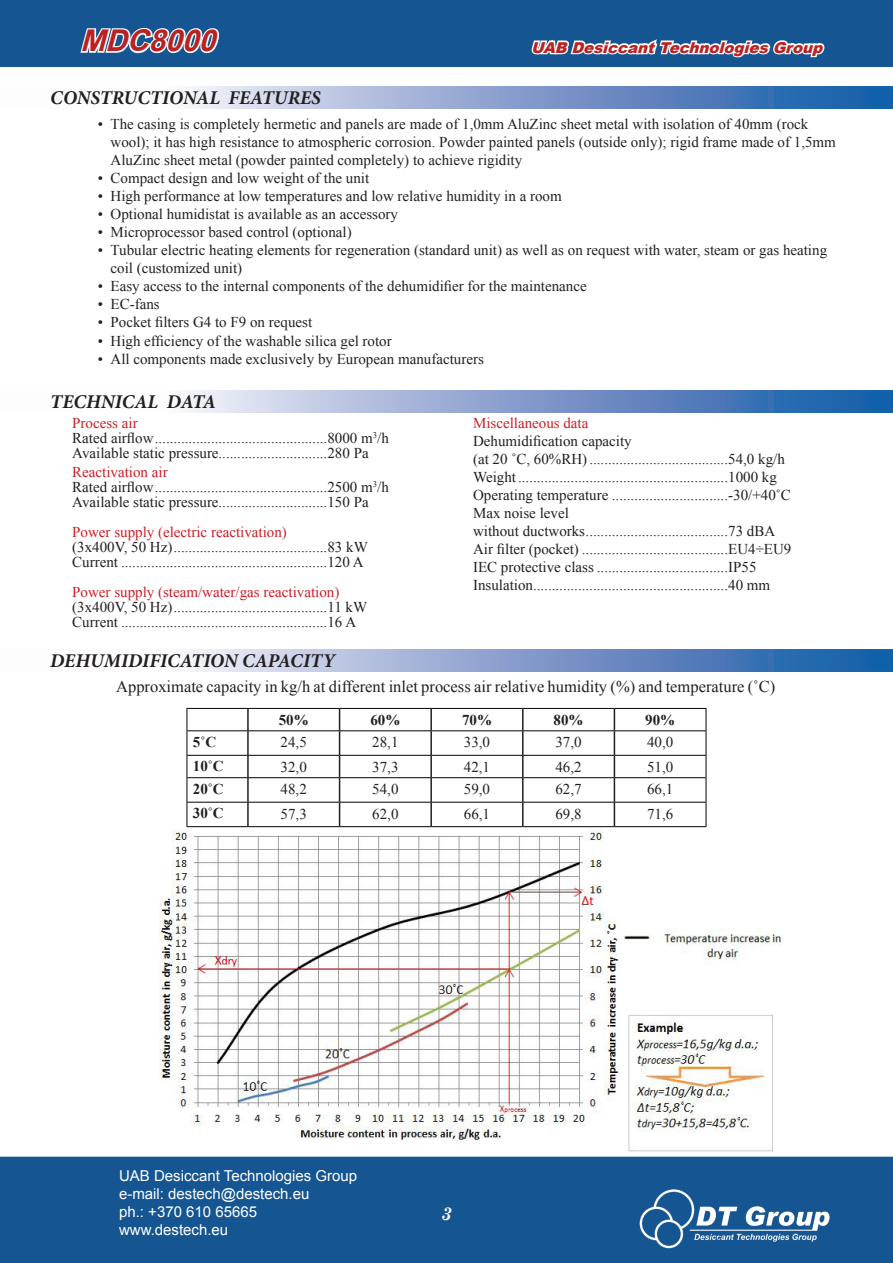
<style>
.page{position:relative;width:893px;height:1263px;background:#fff}
.page>*{position:absolute;margin:0;border:0;box-sizing:border-box;transform-origin:0 0}
.t1{font:italic 700 30px "Arial";color:#ba2222}
.t2{font:italic 700 19.5px "Minion Pro";color:#231f20}
.t3{font:italic 700 18px "Century Schoolbook";color:#fff}
.t4{font:16.5px "Times New Roman";color:#231f20}
.t5{font:15px/18px "Times New Roman";color:#231f20}
.t6{font:15px "Times New Roman";color:#cb1f26}
.t7{font:15px/18px "Arial";color:#fff}
.t8{font:700 15px "Times New Roman";color:#231f20}
.t9{font:italic 900 15px "Arial";color:#ba2222}
.s1{color:#cb1f26}
</style>
<div class="page">
<svg style="left:185px;top:86px;width:708px;height:22px;background:#809dcc"></svg>
<svg style="left:185px;top:390px;width:708px;height:22px;background:#809dcc"></svg>
<svg style="left:185px;top:649px;width:708px;height:22px;background:#809dcc"></svg>
<hr style="left:247px;top:709px;width:2px;height:21px;background:#231f20">
<hr style="left:430px;top:709px;width:2px;height:21px;background:#231f20">
<hr style="left:522px;top:709px;width:2px;height:21px;background:#231f20">
<hr style="left:247px;top:731px;width:2px;height:24px;background:#231f20">
<hr style="left:430px;top:731px;width:2px;height:24px;background:#231f20">
<hr style="left:522px;top:731px;width:2px;height:24px;background:#231f20">
<hr style="left:247px;top:756px;width:2px;height:21px;background:#231f20">
<hr style="left:430px;top:756px;width:2px;height:21px;background:#231f20">
<hr style="left:522px;top:756px;width:2px;height:21px;background:#231f20">
<hr style="left:247px;top:778px;width:2px;height:24px;background:#231f20">
<hr style="left:430px;top:778px;width:2px;height:24px;background:#231f20">
<hr style="left:522px;top:778px;width:2px;height:24px;background:#231f20">
<hr style="left:247px;top:802px;width:2px;height:24px;background:#231f20">
<svg style="left:339px;top:709px;width:1px;height:117px"></svg>
<hr style="left:430px;top:802px;width:2px;height:24px;background:#231f20">
<hr style="left:522px;top:802px;width:2px;height:24px;background:#231f20">
<svg style="left:614px;top:709px;width:1px;height:117px"></svg>
<hr style="left:187px;top:708px;width:61px;height:1px;background:#000304">
<hr style="left:248px;top:708px;width:92px;height:1px;background:#000304">
<hr style="left:340px;top:708px;width:91px;height:1px;background:#000304">
<hr style="left:431px;top:708px;width:92px;height:1px;background:#000304">
<hr style="left:523px;top:708px;width:91px;height:1px;background:#000304">
<hr style="left:614px;top:708px;width:92px;height:1px;background:#000304">
<hr style="left:187px;top:730px;width:61px;height:1px;background:#000304">
<hr style="left:248px;top:730px;width:92px;height:1px;background:#000304">
<hr style="left:340px;top:730px;width:91px;height:1px;background:#000304">
<hr style="left:431px;top:730px;width:92px;height:1px;background:#000304">
<hr style="left:523px;top:730px;width:91px;height:1px;background:#000304">
<hr style="left:614px;top:730px;width:92px;height:1px;background:#000304">
<hr style="left:187px;top:755px;width:61px;height:1px;background:#000304">
<hr style="left:248px;top:755px;width:92px;height:1px;background:#000304">
<hr style="left:340px;top:755px;width:91px;height:1px;background:#000304">
<hr style="left:431px;top:755px;width:92px;height:1px;background:#000304">
<hr style="left:523px;top:755px;width:91px;height:1px;background:#000304">
<hr style="left:614px;top:755px;width:92px;height:1px;background:#000304">
<hr style="left:187px;top:777px;width:61px;height:1px;background:#000304">
<hr style="left:248px;top:777px;width:92px;height:1px;background:#000304">
<hr style="left:340px;top:777px;width:91px;height:1px;background:#000304">
<hr style="left:431px;top:777px;width:92px;height:1px;background:#000304">
<hr style="left:523px;top:777px;width:91px;height:1px;background:#000304">
<hr style="left:614px;top:777px;width:92px;height:1px;background:#000304">
<hr style="left:187px;top:802px;width:61px;height:1px;background:#000304">
<svg style="left:187px;top:709px;width:1px;height:117px"></svg>
<hr style="left:248px;top:802px;width:92px;height:1px;background:#000304">
<hr style="left:340px;top:802px;width:91px;height:1px;background:#000304">
<hr style="left:431px;top:802px;width:92px;height:1px;background:#000304">
<hr style="left:523px;top:802px;width:91px;height:1px;background:#000304">
<hr style="left:614px;top:802px;width:92px;height:1px;background:#000304">
<svg style="left:706px;top:709px;width:1px;height:117px"></svg>
<hr style="left:187px;top:826px;width:61px;height:1px;background:#000304">
<hr style="left:248px;top:826px;width:92px;height:1px;background:#000304">
<hr style="left:340px;top:826px;width:91px;height:1px;background:#000304">
<hr style="left:431px;top:826px;width:92px;height:1px;background:#000304">
<hr style="left:523px;top:826px;width:91px;height:1px;background:#000304">
<hr style="left:614px;top:826px;width:92px;height:1px;background:#000304">
<img style="left:159px;top:830px;width:624px;height:327px">
<div style="left:0;top:1157px;width:893px;height:106px;background:#155592"></div>
<img style="left:632px;top:1182px;width:197px;height:73px">
<div style="left:0;top:0;width:893px;height:67px;background:#155592"></div>
<svg style="left:78px;top:9px;width:143px;height:47px"></svg>
<svg style="left:529px;top:34px;width:298px;height:26px"></svg>
<h1 class="t1" style="left:80px;top:20px;width:148px">MDC8000</h1>
<p class="t9" style="left:531px;top:36px;width:298px">UAB DesiccantTechnologiesGroup</p>
<h2 class="t2" style="left:50px;top:83px;width:272px">CONSTRUCTIONAL FEATURES</h2>
<p class="t5" style="left:111px;top:115px;width:727px;text-indent:-13px">• The casing is completely hermetic and panels are made of 1,0mm AluZinc sheet metal with isolation of 40mm (rock wool); it has high resistance to atmospheric corrosion. Powder painted panels (outside only); rigid frame made of 1,5mm<br>AluZinc sheet metal (powder painted completely) to achieve rigidity</p>
<p class="t5" style="left:98px;top:169px;width:273px">• Compact design and low weight of the unit</p>
<p class="t5" style="left:98px;top:187px;width:465px">• High performance at low temperatures and low relative humidity in a room</p>
<p class="t5" style="left:98px;top:205px;width:302px">• Optional humidistat is available as an accessory</p>
<p class="t5" style="left:98px;top:223px;width:255px">• Microprocessor based control (optional)</p>
<p class="t5" style="left:111px;top:241px;width:718px;text-indent:-13px">• Tubular electric heating elements for regeneration (standard unit) as well as on request with water, steam or gas heating coil (customized unit)</p>
<p class="t5" style="left:98px;top:277px;width:490px">• Easy access to the internal components of the dehumidifier for the maintenance</p>
<p class="t5" style="left:98px;top:295px;width:63px">• EC-fans</p>
<p class="t5" style="left:98px;top:313px;width:216px">• Pocket filters G4 to F9 on request</p>
<p class="t5" style="left:98px;top:331px;width:295px">• High efficiency of the washable silica gel rotor</p>
<p class="t5" style="left:98px;top:349px;width:388px">• All components made exclusively by European manufacturers</p>
<h2 class="t2" style="left:50px;top:387px;width:167px">TECHNICAL DATA</h2>
<p class="t5" style="left:72px;top:415px;width:318px;line-height:15px"><span class="s1">Process air<br></span>Rated airflow..............................................8000 m<sup>3</sup>/h<br>Available static pressure.............................280 Pa</p>
<p class="t5" style="left:72px;top:464px;width:318px;line-height:15px"><span class="s1">Reactivation air<br></span>Rated airflow..............................................2500 m<sup>3</sup>/h<br>Available static pressure.............................150 Pa</p>
<p class="t6" style="left:72px;top:521px;width:216px">Power supply (electric reactivation)</p>
<p class="t5" style="left:72px;top:539px;width:297px;line-height:15px">(3х400V, 50 Hz).........................................83 kW<br>Current .......................................................120 A</p>
<p class="t6" style="left:72px;top:581px;width:269px">Power supply (steam/water/gas reactivation)</p>
<p class="t5" style="left:72px;top:599px;width:296px;line-height:15px">(3х400V, 50 Hz).........................................11 kW<br>Current .......................................................16 A</p>
<p class="t6" style="left:473px;top:413px;width:117px">Miscellaneous data</p>
<p class="t5" style="left:473px;top:432px;width:320px">Dehumidification capacity<br>(at 20 ˚С, 60%RH).....................................54,0 kg/h Weight........................................................1000 kg Operating temperature ...............................-30/+40˚С Max noise level<br>without ductworks......................................73 dBA Air filter (pocket) .......................................EU4÷EU9<br>IEC protective class ...................................IP55<br>Insulation....................................................40 mm</p>
<h2 class="t2" style="left:50px;top:647px;width:286px">DEHUMIDIFICATION CAPACITY</h2>
<p class="t4" style="left:116px;top:675px;width:661px">Approximate capacity in kg/h at different inlet process air relative humidity (%) and temperature (˚С)</p>
<p class="t8" style="left:279px;top:709px;width:31px">50%</p>
<p class="t8" style="left:370px;top:709px;width:32px">60%</p>
<p class="t8" style="left:462px;top:709px;width:31px">70%</p>
<p class="t8" style="left:554px;top:709px;width:31px">80%</p>
<p class="t8" style="left:645px;top:709px;width:31px">90%</p>
<p class="t8" style="left:193px;top:731px;width:25px">5˚С</p>
<p class="t5" style="left:281px;top:733px;width:28px">24,5</p>
<p class="t5" style="left:372px;top:733px;width:28px">28,1</p>
<p class="t5" style="left:464px;top:733px;width:28px">33,0</p>
<p class="t5" style="left:555px;top:733px;width:28px">37,0</p>
<p class="t5" style="left:647px;top:733px;width:28px">40,0</p>
<p class="t8" style="left:193px;top:756px;width:32px">10˚С</p>
<p class="t5" style="left:281px;top:757px;width:28px">32,0</p>
<p class="t5" style="left:372px;top:757px;width:28px">37,3</p>
<p class="t5" style="left:464px;top:757px;width:28px">42,1</p>
<p class="t5" style="left:555px;top:757px;width:28px">46,2</p>
<p class="t5" style="left:647px;top:757px;width:28px">51,0</p>
<p class="t8" style="left:193px;top:778px;width:32px">20˚С</p>
<p class="t5" style="left:281px;top:780px;width:28px">48,2</p>
<p class="t5" style="left:372px;top:780px;width:28px">54,0</p>
<p class="t5" style="left:464px;top:780px;width:28px">59,0</p>
<p class="t5" style="left:555px;top:780px;width:28px">62,7</p>
<p class="t5" style="left:647px;top:780px;width:28px">66,1</p>
<p class="t8" style="left:193px;top:802px;width:32px">30˚С</p>
<p class="t5" style="left:281px;top:804px;width:28px">57,3</p>
<p class="t5" style="left:372px;top:804px;width:28px">62,0</p>
<p class="t5" style="left:464px;top:804px;width:28px">66,1</p>
<p class="t5" style="left:555px;top:804px;width:28px">69,8</p>
<p class="t5" style="left:647px;top:804px;width:28px">71,6</p>
<p class="t7" style="left:119px;top:1166px;width:240px">UAB Desiccant Technologies Group e-mail: destech@destech.eu<br>ph.: +370 610 65665 www.destech.eu</p>
<p class="t3" style="left:441px;top:1199px;width:12px">3</p>
</div>
